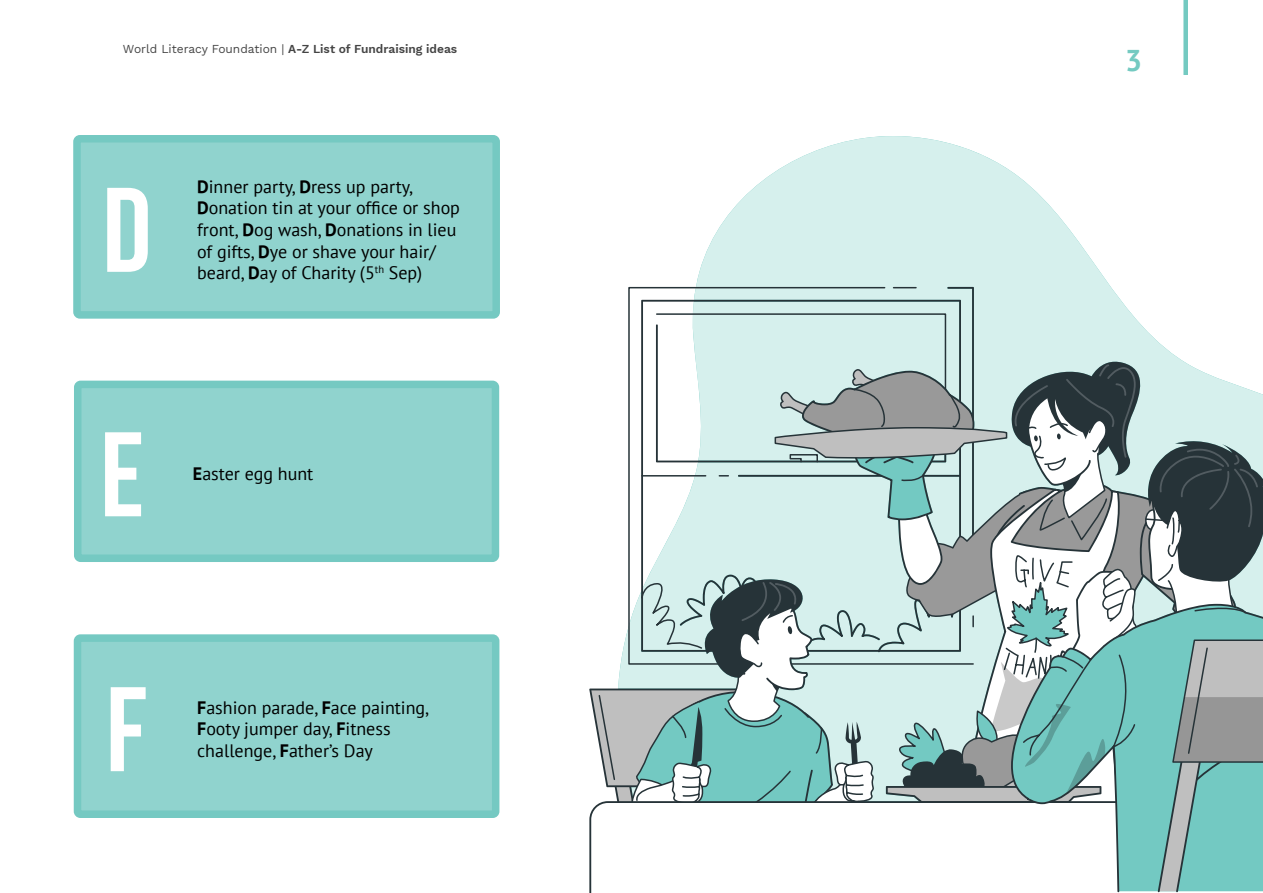
<style>
.page{position:relative;width:1263px;height:893px;background:#fff}
.page>*{position:absolute;margin:0;border:0;box-sizing:border-box;transform-origin:0 0}
.t1{font:700 120px/244.5px "Bebas Neue";color:#fff}
.t2{font:700 30px "PT Sans";color:#74cac1}
.t3{font:18px/21.6px "PT Sans";color:#000}
.t4{font:600 12px "Work Sans";color:#454545}
.s1{font-weight:400}
.s2{font-weight:700}
</style>
<div class="page">
<div style="left:1183px;top:0;width:5px;height:75px;background:#74cac1"></div>
<div style="left:79px;top:636px;width:415px;height:181px;background:#90d3ce;border-radius:3px"></div>
<div style="left:74px;top:634px;width:425px;height:184px;border:8px solid #75c9c2;border-radius:3px"></div>
<div style="left:79px;top:382px;width:415px;height:179px;background:#90d3ce;border-radius:3px"></div>
<div style="left:74px;top:381px;width:425px;height:181px;border:8px solid #75c9c2;border-radius:3px"></div>
<div style="left:78px;top:136px;width:417px;height:181px;background:#90d3ce;border-radius:3px"></div>
<div style="left:73px;top:135px;width:427px;height:184px;border:8px solid #75c9c2;border-radius:3px"></div>
<svg style="left:696px;top:136px;width:415px;height:151px;fill:#d6f0ed"></svg>
<svg style="left:589px;top:287px;width:674px;height:605px"></svg>
<p class="t4" style="left:123px;top:39px;width:336px"><span class="s1">World Literacy Foundation |</span> A-Z List of Fundraising ideas</p>
<h1 class="t1" style="left:100px;top:107px;width:53px">d e</h1>
<p class="t3" style="left:197px;top:175px;width:264px"><span class="s2">D</span>inner party, <span class="s2">D</span>ress up party,<br><span class="s2">D</span>onation tin at your office or shop front, <span class="s2">D</span>og wash, <span class="s2">D</span>onations in lieu of gifts, <span class="s2">D</span>ye or shave your hair/ beard, <span class="s2">D</span>ay of Charity (5<sup>th</sup> Sep)</p>
<p class="t3" style="left:193px;top:463px;width:122px"><span class="s2">E</span>aster egg hunt</p>
<h1 class="t1" style="left:106px;top:606px;width:43px">f</h1>
<p class="t3" style="left:197px;top:696px;width:234px"><span class="s2">F</span>ashion parade, <span class="s2">F</span>ace painting,<br><span class="s2">F</span>ooty jumper day, <span class="s2">F</span>itness challenge, <span class="s2">F</span>ather’s Day</p>
<h2 class="t2" style="left:1125px;top:41px;width:19px">3</h2>
</div>
